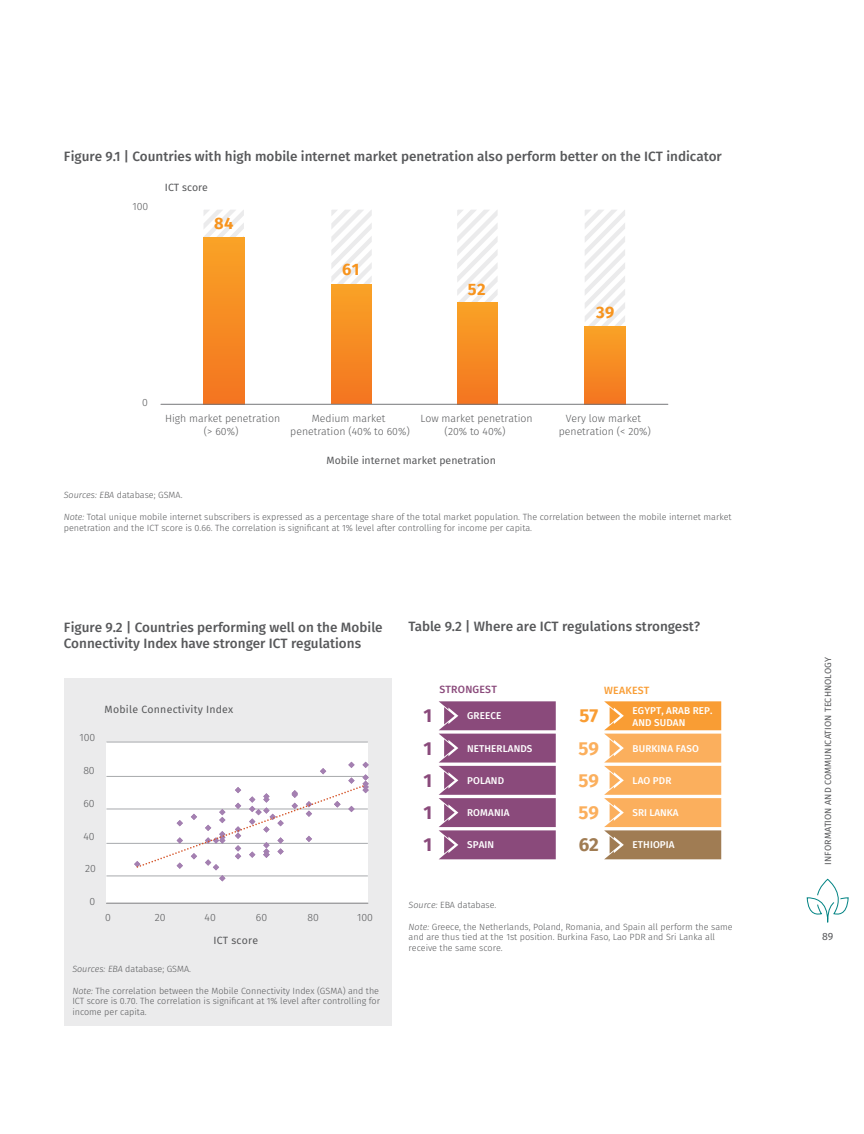
<style>
.page{position:relative;width:864px;height:1134px;background:#fff}
.page>*{position:absolute;margin:0;border:0;box-sizing:border-box;transform-origin:0 0}
.t1{font:700 18.75px/32.2px "Fira Sans";color:#fbaf5d;text-align:justify}
.t2{font:700 18.75px/32.2px "Fira Sans";color:#8a4a7b;text-align:justify}
.t3{font:700 18.75px "Fira Sans";color:#f99d34}
.t4{font:700 18.75px "Fira Sans";color:#a07c53}
.t5{font:700 16.5px "Fira Sans";letter-spacing:.025em;color:#f7941e}
.t6{font:500 13.5px/16.5px "Fira Sans";color:#58595b}
.t7{font:300 10.5px/12.6px "Fira Sans";color:#58595b;text-align:center}
.t8{font:10.5px "Fira Sans";color:#58595b}
.t9{font:10.5px "Fira Sans";letter-spacing:.02em;color:#58595b}
.t10{font:500 10.5px "Fira Sans";letter-spacing:.02em;color:#8a4a7b}
.t11{font:500 10.5px "Fira Sans";letter-spacing:.02em;color:#f99d34}
.t12{font:500 9.9px/11.9px "Fira Sans";letter-spacing:.01em;color:#fff}
.t13{font:300 9px/10.8px "Fira Sans";color:#58595b}
.t14{font:9px "Fira Sans";letter-spacing:.01em;color:#58595b}
.s1{font-style:italic}
</style>
<div class="page">
<svg style="left:807px;top:879px;width:42px;height:44px"></svg>
<div style="left:64px;top:679px;width:328px;height:347px;background:#ebebec"></div>
<svg style="left:203px;top:210px;width:41px;height:194px"></svg>
<svg style="left:331px;top:210px;width:41px;height:194px"></svg>
<svg style="left:457px;top:210px;width:41px;height:92px"></svg>
<svg style="left:585px;top:210px;width:40px;height:116px"></svg>
<div style="left:585px;top:326px;width:40px;height:78px;background:linear-gradient(to bottom,#faa326,#f47520)"></div>
<div style="left:457px;top:302px;width:41px;height:102px;background:linear-gradient(to bottom,#faa326,#f47520)"></div>
<div style="left:331px;top:284px;width:40px;height:120px;background:linear-gradient(to bottom,#f9a326,#f37520)"></div>
<div style="left:204px;top:238px;width:40px;height:166px;background:linear-gradient(to bottom,#f9a326,#f37520)"></div>
<hr style="left:161px;top:404px;width:507px;height:1px;background:#77787b">
<div style="left:106px;top:742px;width:262px;height:162px;background:#fff"></div>
<hr style="left:106px;top:876px;width:262px;height:1px;background:#a7a9ac">
<hr style="left:106px;top:843px;width:262px;height:1px;background:#a7a9ac">
<hr style="left:106px;top:809px;width:262px;height:1px;background:#a7a9ac">
<hr style="left:106px;top:776px;width:262px;height:1px;background:#a7a9ac">
<hr style="left:106px;top:742px;width:262px;height:1px;background:#a7a9ac">
<svg style="left:134px;top:762px;width:235px;height:119px"></svg>
<hr style="left:106px;top:903px;width:262px;height:1px;background:#77787b">
<svg style="left:439px;top:701px;width:117px;height:158px;background:#9a638d"></svg>
<svg style="left:604px;top:701px;width:117px;height:158px;background:#ebae6a"></svg>
<h3 class="t6" style="left:64px;top:149px;width:660px">Figure 9.1 | Countries with high mobile internet market penetration also perform better on the ICT indicator</h3>
<p class="t7" style="left:132px;top:201px;width:17px">100</p>
<p class="t8" style="left:165px;top:180px;width:45px">ICT score</p>
<h2 class="t5" style="left:214px;top:211px;width:21px">84</h2>
<h2 class="t5" style="left:342px;top:258px;width:19px">61</h2>
<h2 class="t5" style="left:468px;top:278px;width:19px">52</h2>
<h2 class="t5" style="left:596px;top:301px;width:20px">39</h2>
<p class="t7" style="left:142px;top:397px;width:7px">0</p>
<p class="t7" style="left:165px;top:413px;width:117px">High market penetration (&gt; 60%)</p>
<p class="t7" style="left:290px;top:413px;width:121px">Medium market penetration (40% to 60%)</p>
<p class="t7" style="left:420px;top:413px;width:114px">Low market penetration (20% to 40%)</p>
<p class="t7" style="left:559px;top:413px;width:94px">Very low market penetration (&lt; 20%)</p>
<p class="t8" style="left:326px;top:452px;width:171px">Mobile internet market penetration</p>
<p class="t13" style="left:64px;top:490px;width:120px"><span class="s1">Sources: EBA</span> database; GSMA.</p>
<p class="t13" style="left:64px;top:512px;width:669px"><span class="s1">Note:</span> Total unique mobile internet subscribers is expressed as a percentage share of the total market population. The correlation between the mobile internet market penetration and the ICT score is 0.66. The correlation is significant at 1% level after controlling for income per capita.</p>
<h3 class="t6" style="left:64px;top:620px;width:320px">Figure 9.2 | Countries performing well on the Mobile<br>Connectivity Index have stronger ICT regulations</h3>
<p class="t7" style="left:79px;top:732px;width:17px">100</p>
<p class="t7" style="left:83px;top:765px;width:13px">80</p>
<p class="t7" style="left:83px;top:798px;width:13px">60</p>
<p class="t7" style="left:83px;top:830px;width:13px">40</p>
<p class="t9" style="left:105px;top:702px;width:130px">Mobile Connectivity Index</p>
<p class="t7" style="left:85px;top:863px;width:12px">20</p>
<p class="t7" style="left:90px;top:896px;width:7px">0</p>
<p class="t7" style="left:105px;top:912px;width:7px">0</p>
<p class="t7" style="left:155px;top:912px;width:12px">20</p>
<p class="t7" style="left:205px;top:912px;width:13px">40</p>
<p class="t7" style="left:256px;top:912px;width:13px">60</p>
<p class="t7" style="left:307px;top:912px;width:13px">80</p>
<p class="t7" style="left:357px;top:912px;width:17px">100</p>
<p class="t9" style="left:213px;top:933px;width:46px">ICT score</p>
<p class="t13" style="left:72px;top:964px;width:120px"><span class="s1">Sources: EBA</span> database; GSMA.</p>
<p class="t13" style="left:72px;top:986px;width:309px;text-align:justify"><span class="s1">Note:</span> The correlation between the Mobile Connectivity Index (GSMA) and the ICT score is 0.70. The correlation is significant at 1% level after controlling for income per capita.</p>
<h3 class="t6" style="left:409px;top:620px;width:293px">Table 9.2 | Where are ICT regulations strongest?</h3>
<p class="t10" style="left:439px;top:682px;width:59px">STRONGEST</p>
<p class="t11" style="left:604px;top:683px;width:47px">WEAKEST</p>
<h1 class="t2" style="left:423px;top:701px;width:10px">1<br>1<br>1<br>1<br>1</h1>
<p class="t12" style="left:467px;top:711px;width:36px">GREECE</p>
<p class="t12" style="left:467px;top:743px;width:67px">NETHERLANDS</p>
<p class="t12" style="left:467px;top:775px;width:38px">POLAND</p>
<p class="t12" style="left:467px;top:808px;width:44px">ROMANIA</p>
<p class="t12" style="left:467px;top:840px;width:29px">SPAIN</p>
<h1 class="t3" style="left:579px;top:703px;width:20px">57</h1>
<h1 class="t1" style="left:579px;top:733px;width:22px">59<br>59<br>59</h1>
<h1 class="t4" style="left:579px;top:832px;width:22px">62</h1>
<p class="t12" style="left:633px;top:706px;width:81px">EGYPT, ARAB REP.<br>AND SUDAN</p>
<p class="t12" style="left:633px;top:743px;width:68px">BURKINA FASO</p>
<p class="t12" style="left:633px;top:775px;width:40px">LAO PDR</p>
<p class="t12" style="left:633px;top:808px;width:48px">SRI LANKA</p>
<p class="t12" style="left:633px;top:840px;width:44px">ETHIOPIA</p>
<p class="t13" style="left:409px;top:900px;width:89px"><span class="s1">Source:</span> EBA database.</p>
<p class="t13" style="left:409px;top:922px;width:326px"><span class="s1">Note:</span> Greece, the Netherlands, Poland, Romania, and Spain all perform the same and are thus tied at the 1st position. Burkina Faso, Lao PDR and Sri Lanka all receive the same score.</p>
<p class="t14" style="left:822px;top:865px;width:209px;rotate:-90deg">Information and Communication Technology</p>
<p class="t8" style="left:822px;top:929px;width:13px">89</p>
</div>
